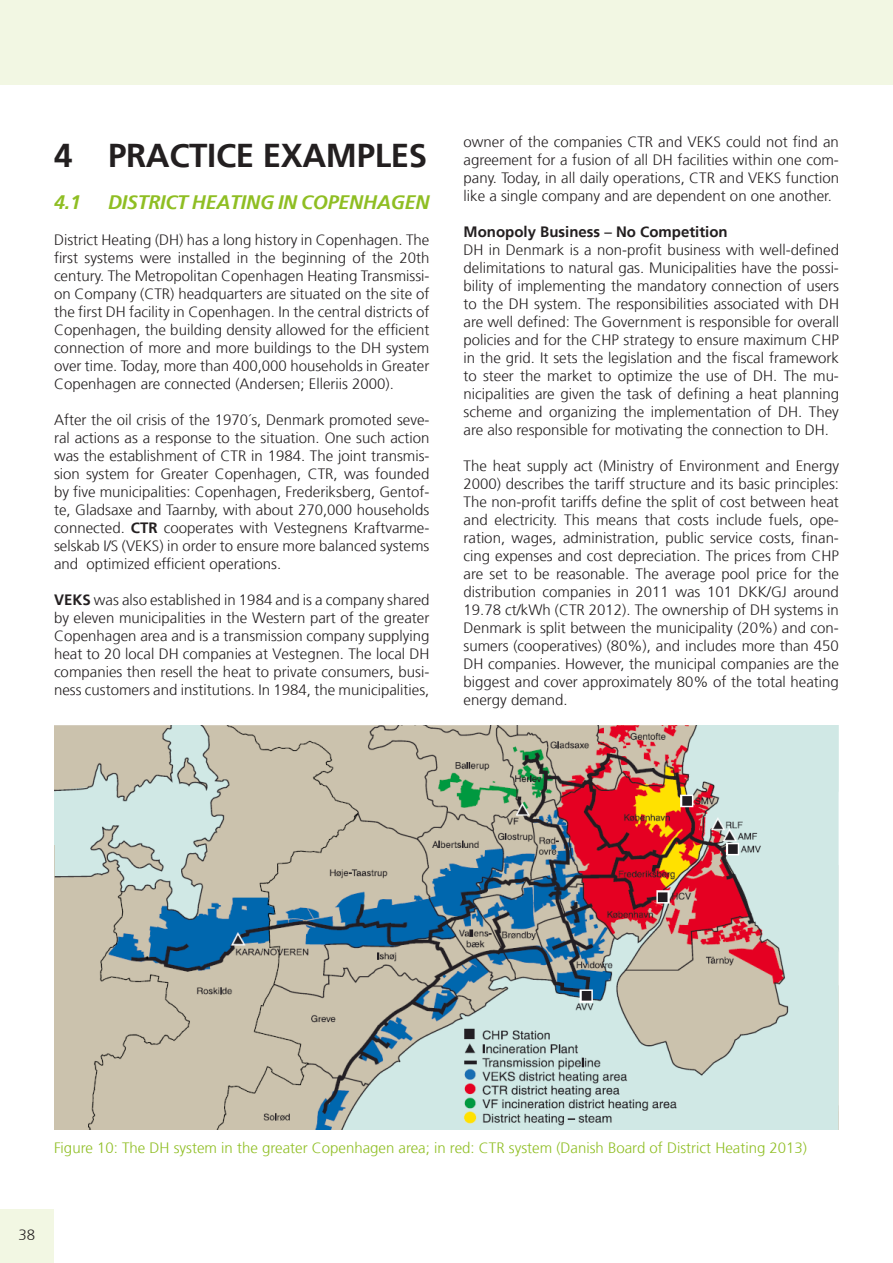
<style>
.page{position:relative;width:893px;height:1263px;background:#fff}
.page>*{position:absolute;margin:0;border:0;box-sizing:border-box;transform-origin:0 0}
.t1{font:700 33px "Frutiger";letter-spacing:-.01em;color:#231f20}
.Zwischenüberschrift{font:italic 700 19.5px "Frutiger";letter-spacing:-.01em;color:#8fbe23}
.t2{font:300 15px/18px "Frutiger";color:#231f20;text-align:justify}
.Bild-_und_Tabellenun{font:300 15px "Frutiger";color:#8fbe23}
.t3{font:700 15px "Frutiger";color:#231f20}
.s1{font-weight:700}
</style>
<div class="page">
<div style="left:0;top:1209px;width:54px;height:54px;background:#f2f7e3"></div>
<div style="left:0;top:0;width:893px;height:85px;background:#f2f7e3"></div>
<img style="left:54px;top:726px;width:785px;height:403px">
<p class="t1" style="left:54px;top:136px;width:375px">4 PRACTICE EXAMPLES</p>
<p class="Zwischenüberschrift" style="left:54px;top:190px;width:29px">4.1</p>
<p class="Zwischenüberschrift" style="left:108px;top:190px;width:323px">DISTRICT HEATING IN COPENHAGEN</p>
<p class="t2" style="left:54px;top:231px;width:377px">District Heating (DH) has a long history in Copenhagen. The first systems were installed in the beginning of the 20th century. The Metropolitan Copenhagen Heating Transmissi&shy;on Company (CTR) headquarters are situated on the site of the first DH facility in Copenhagen. In the central districts of Copenhagen, the building density allowed for the efficient connection of more and more buildings to the DH system over time. Today, more than 400,000 households in Greater Copenhagen are connected (Andersen; Elleriis 2000).</p>
<p class="t2" style="left:54px;top:411px;width:377px">After the oil crisis of the 1970´s, Denmark promoted seve&shy;ral actions as a response to the situation. One such action was the establishment of CTR in 1984. The joint transmis&shy;sion system for Greater Copenhagen, CTR, was founded by five municipalities: Copenhagen, Frederiksberg, Gentof&shy;te, Gladsaxe and Taarnby, with about 270,000 households connected. <span class="s1">CTR</span> cooperates with Vestegnens Kraftvarme&shy;selskab I/S (VEKS) in order to ensure more balanced systems and optimized efficient operations.</p>
<p class="t2" style="left:54px;top:591px;width:377px"><span class="s1">VEKS</span> was also established in 1984 and is a company shared by eleven municipalities in the Western part of the greater Copenhagen area and is a transmission company supplying heat to 20 local DH companies at Vestegnen. The local DH companies then resell the heat to private consumers, busi&shy;ness customers and institutions. In 1984, the municipalities,</p>
<p class="t2" style="left:463px;top:133px;width:377px">owner of the companies CTR and VEKS could not find an agreement for a fusion of all DH facilities within one com&shy;pany. Today, in all daily operations, CTR and VEKS function like a single company and are dependent on one another.</p>
<p class="t3" style="left:463px;top:223px;width:266px">Monopoly Business – No Competition</p>
<p class="t2" style="left:463px;top:241px;width:377px">DH in Denmark is a non-profit business with well-defined delimitations to natural gas. Municipalities have the possi&shy;bility of implementing the mandatory connection of users to the DH system. The responsibilities associated with DH are well defined: The Government is responsible for overall policies and for the CHP strategy to ensure maximum CHP in the grid. It sets the legislation and the fiscal framework to steer the market to optimize the use of DH. The mu&shy;nicipalities are given the task of defining a heat planning scheme and organizing the implementation of DH. They are also responsible for motivating the connection to DH.</p>
<p class="t2" style="left:463px;top:457px;width:377px">The heat supply act (Ministry of Environment and Energy 2000) describes the tariff structure and its basic principles:<br>The non-profit tariffs define the split of cost between heat and electricity. This means that costs include fuels, ope&shy;ration, wages, administration, public service costs, finan&shy;cing expenses and cost depreciation. The prices from CHP are set to be reasonable. The average pool price for the distribution companies in 2011 was 101 DKK/GJ around 19.78 ct/kWh (CTR 2012). The ownership of DH systems in Denmark is split between the municipality (20%) and con&shy;sumers (cooperatives) (80%), and includes more than 450<br>DH companies. However, the municipal companies are the biggest and cover approximately 80% of the total heating energy demand.</p>
<p class="Bild-_und_Tabellenun" style="left:54px;top:1139px;width:754px">Figure 10: The DH system in the greater Copenhagen area; in red: CTR system (Danish Board of District Heating 2013)</p>
<p class="t2" style="left:18px;top:1226px;width:18px">38</p>
</div>
